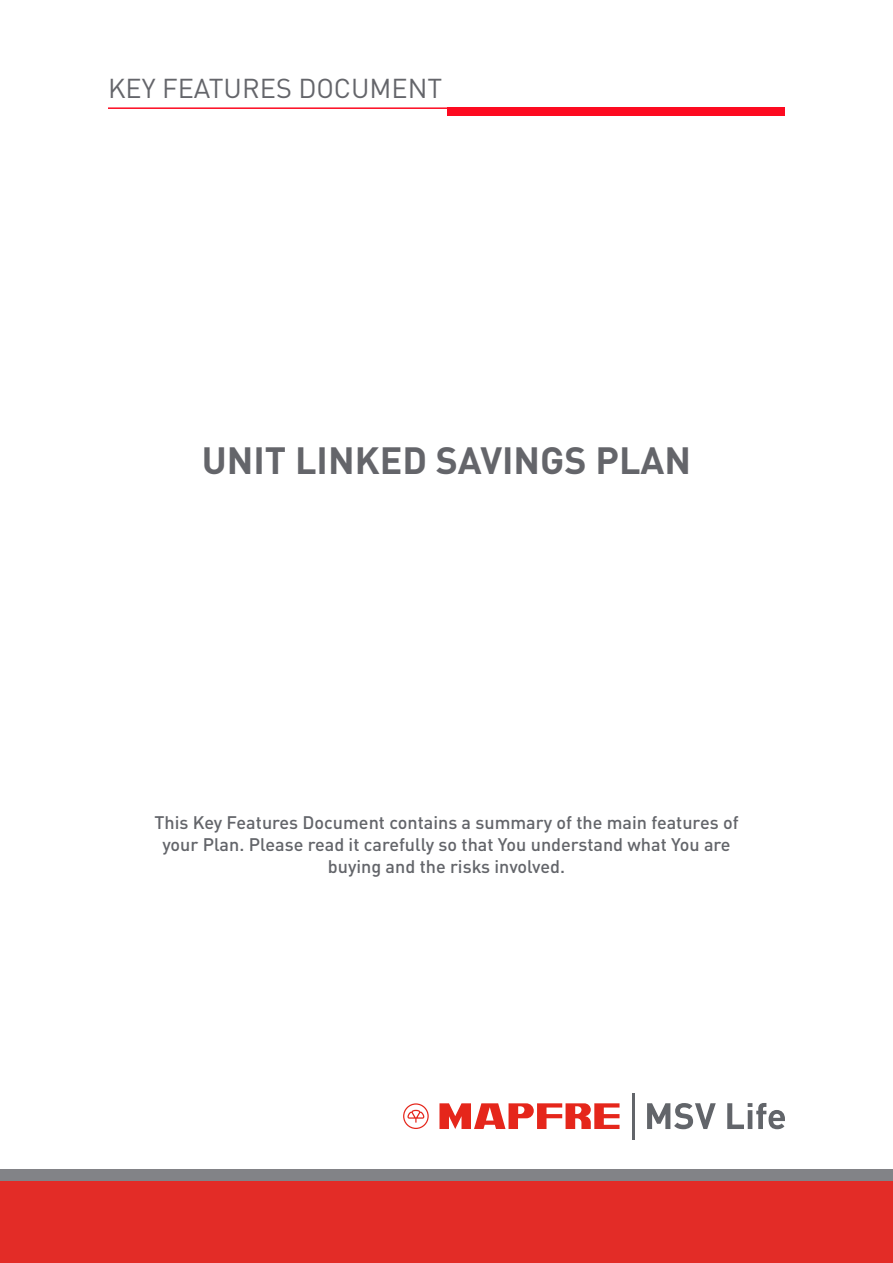
<style>
.page{position:relative;width:893px;height:1263px;background:#fff}
.page>*{position:absolute;margin:0;border:0;box-sizing:border-box;transform-origin:0 0}
.t1{font:700 37.5px "DIN Pro";color:#64656a}
.t2{font:27px "DIN Pro";color:#64656a}
.t3{font:500 18px/21.6px "DIN Pro";color:#63656a;text-align:center}
</style>
<div class="page">
<div style="left:0;top:1170px;width:893px;height:11px;background:#828387"></div>
<div style="left:0;top:1181px;width:893px;height:82px;background:#e32c27"></div>
<hr style="left:108px;top:107px;width:339px;height:2px;background:#fd0a20">
<div style="left:447px;top:107px;width:338px;height:9px;background:#fd0a20"></div>
<hr style="left:632px;top:1094px;width:2px;height:46px;background:#62656a">
<svg style="left:403px;top:1103px;width:26px;height:26px"></svg>
<svg style="left:439px;top:1103px;width:180px;height:26px"></svg>
<svg style="left:647px;top:1103px;width:69px;height:26px"></svg>
<svg style="left:727px;top:1103px;width:58px;height:26px"></svg>
<p class="t2" style="left:108px;top:67px;width:336px">KEY FEATURES DOCUMENT</p>
<p class="t1" style="left:202px;top:429px;width:491px">UNIT LINKED SAVINGS PLAN</p>
<p class="t3" style="left:154px;top:810px;width:586px">This Key Features Document contains a summary of the main features of your Plan. Please read it carefully so that You understand what You are buying and the risks involved.</p>
</div>
